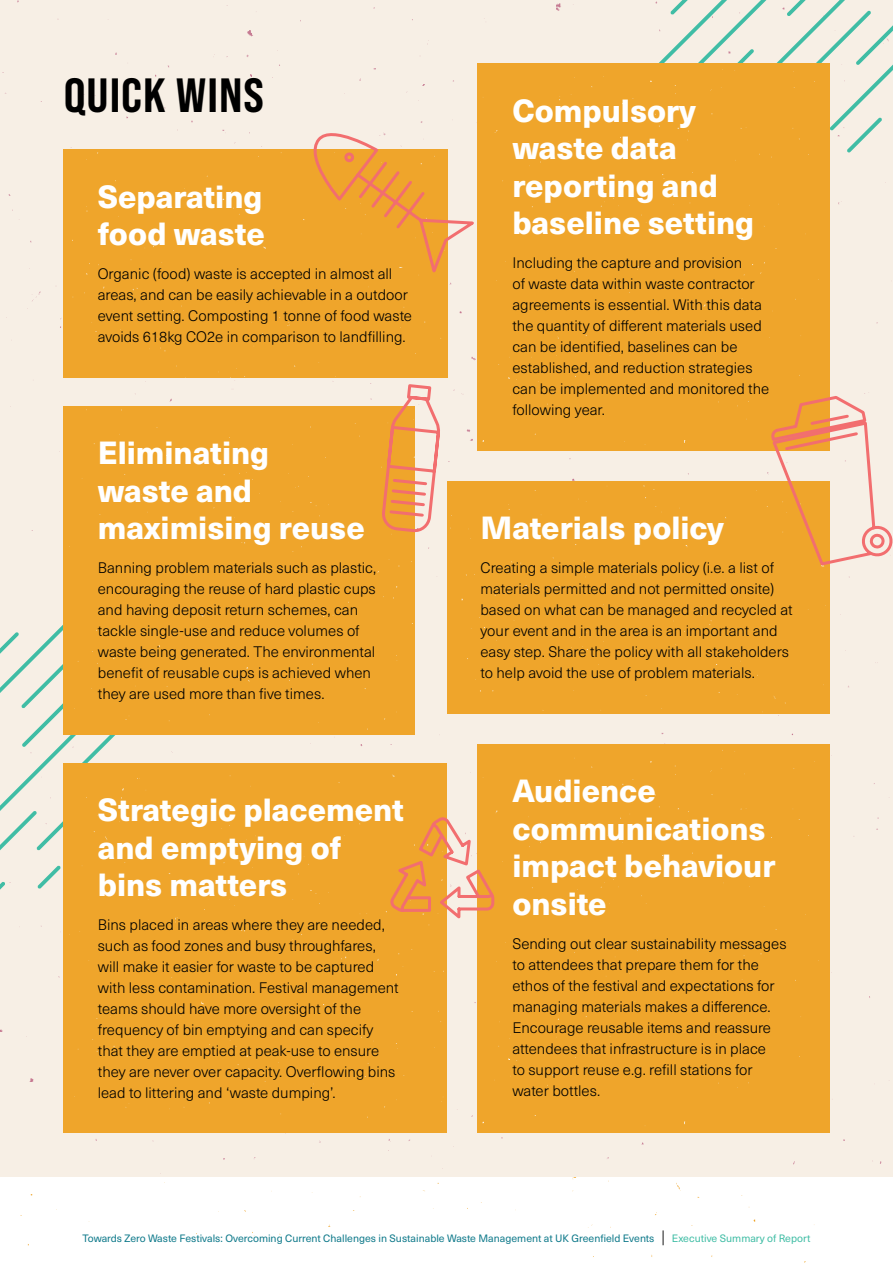
<style>
.page{position:relative;width:893px;height:1263px;background:#fff}
.page>*{position:absolute;margin:0;border:0;box-sizing:border-box;transform-origin:0 0}
.t1{font:48px "Bebas Neue Pro Sm E Eb";letter-spacing:.02em;color:#000}
.t2{font:800 31.5px/37.5px "Neue Haas Unica W1 G";color:#fff}
.t3{font:300 15px/21px "Neue Haas Unica W1 G";color:#000}
.t4{font:10.5px "Neue Haas Unica W1 G";color:#0e798a}
.s1{font-size:15.75px;color:#000}
.s2{color:#40bda5}
</style>
<div class="page">
<div style="left:0;top:0;width:893px;height:1178px;background:#f7efe5"></div>
<svg style="left:653px;top:0;width:240px;height:167px;background:#e4e8dc"></svg>
<svg style="left:0;top:597px;width:128px;height:320px;background:#e7e9dc"></svg>
<div style="left:63px;top:150px;width:384px;height:227px;background:#efa52b"></div>
<div style="left:447px;top:481px;width:382px;height:232px;background:#efa52b"></div>
<div style="left:478px;top:64px;width:351px;height:386px;background:#efa52b"></div>
<div style="left:478px;top:744px;width:351px;height:388px;background:#efa52b"></div>
<div style="left:64px;top:763px;width:382px;height:369px;background:#efa52b"></div>
<div style="left:64px;top:406px;width:351px;height:328px;background:#efa52b"></div>
<svg style="left:383px;top:382px;width:59px;height:152px;background:#f3ba8a"></svg>
<svg style="left:300px;top:124px;width:182px;height:157px;background:#f1b562"></svg>
<svg style="left:770px;top:394px;width:123px;height:173px;background:#f3c595"></svg>
<svg style="left:387px;top:815px;width:109px;height:108px;background:#f1ad5e"></svg>
<h1 class="t1" style="left:64px;top:66px;width:202px">QUICK WINS</h1>
<h2 class="t2" style="left:98px;top:176px;width:169px">Separating food waste</h2>
<p class="t3" style="left:98px;top:263px;width:316px">Organic (food) waste is accepted in almost all areas, and can be easily achievable in a outdoor event setting. Composting 1 tonne of food waste avoids 618kg CO2e in comparison to landfilling.</p>
<h2 class="t2" style="left:98px;top:432px;width:268px">Eliminating waste and maximising reuse</h2>
<p class="t3" style="left:98px;top:556px;width:280px">Banning problem materials such as plastic, encouraging the reuse of hard plastic cups and having deposit return schemes, can tackle single-use and reduce volumes of waste being generated. The environmental benefit of reusable cups is achieved when they are used more than five times.</p>
<h2 class="t2" style="left:98px;top:789px;width:308px">Strategic placement and emptying of bins matters</h2>
<p class="t3" style="left:98px;top:913px;width:302px">Bins placed in areas where they are needed, such as food zones and busy throughfares, will make it easier for waste to be captured with less contamination. Festival management teams should have more oversight of the frequency of bin emptying and can specify that they are emptied at peak-use to ensure they are never over capacity. Overflowing bins lead to littering and ‘waste dumping’.</p>
<h2 class="t2" style="left:512px;top:90px;width:243px">Compulsory waste data reporting and baseline setting</h2>
<p class="t3" style="left:512px;top:252px;width:258px">Including the capture and provision<br>of waste data within waste contractor agreements is essential. With this data the quantity of different materials used can be identified, baselines can be established, and reduction strategies can be implemented and monitored the following year.</p>
<h2 class="t2" style="left:480px;top:507px;width:245px">Materials policy</h2>
<p class="t3" style="left:480px;top:557px;width:314px">Creating a simple materials policy (i.e. a list of materials permitted and not permitted onsite) based on what can be managed and recycled at your event and in the area is an important and easy step. Share the policy with all stakeholders to help avoid the use of problem materials.</p>
<h2 class="t2" style="left:512px;top:770px;width:265px">Audience communications impact behaviour onsite</h2>
<p class="t3" style="left:512px;top:932px;width:276px">Sending out clear sustainability messages to attendees that prepare them for the ethos of the festival and expectations for managing materials makes a difference.<br>Encourage reusable items and reassure attendees that infrastructure is in place<br>to support reuse e.g. refill stations for water bottles.</p>
<p class="t4" style="left:83px;top:1230px;width:729px">Towards Zero Waste Festivals: Overcoming Current Challenges in Sustainable Waste Management at UK Greenfield Events <span class="s1">|</span> <span class="s2">Executive Summary of Report</span></p>
</div>
